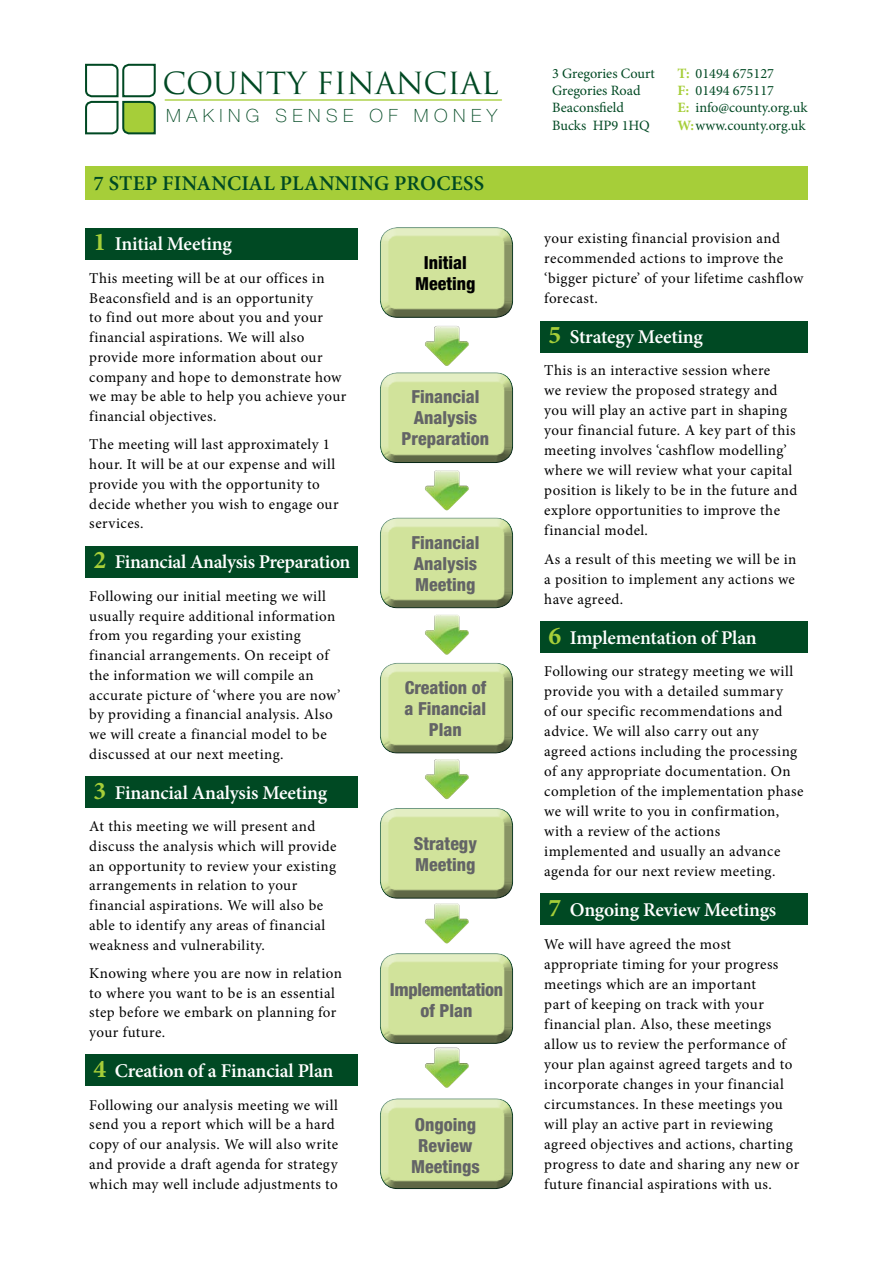
<style>
.page{position:relative;width:893px;height:1263px;background:#fff}
.page>*{position:absolute;margin:0;border:0;box-sizing:border-box;transform-origin:0 0}
.t1{font:29.7px "Trajan Pro";color:#004923}
.t2{font:600 21px "Minion Pro";letter-spacing:.01em;color:#004923}
.t3{font:600 19.5px "Minion Pro";letter-spacing:-.015em;color:#fff}
.t4{font:100 18.3px "Helvetica Neue";letter-spacing:.3em;color:#004923}
.t5{font:800 condensed 18px/21px "Helvetica Neue";color:#636466;text-align:center}
.t6{font:800 condensed 18px/21px "Helvetica Neue";letter-spacing:-.02em;color:#636466;text-align:center}
.t7{font:800 condensed 18px/21px "Helvetica Neue";color:#000;text-align:center}
.t8{font:15px/20px "Minion Pro";letter-spacing:.03em;color:#000}
.t9{font:14.25px/17.1px "Minion Pro";color:#004923}
.s1{font-weight:700;font-size:25.5px;color:#a6ce39}
.s2{font-weight:700;color:#a6ce39}
</style>
<div class="page">
<svg style="left:85px;top:63px;width:71px;height:72px"></svg>
<hr style="left:165px;top:99px;width:336px;height:2px;background:#a6ce39">
<div style="left:85px;top:228px;width:272px;height:32px;background:#004923"></div>
<div style="left:85px;top:546px;width:272px;height:32px;background:#004923"></div>
<div style="left:85px;top:776px;width:272px;height:32px;background:#004923"></div>
<div style="left:85px;top:1053px;width:272px;height:32px;background:#004923"></div>
<div style="left:540px;top:321px;width:268px;height:32px;background:#004923"></div>
<div style="left:540px;top:621px;width:268px;height:32px;background:#004923"></div>
<div style="left:540px;top:893px;width:268px;height:32px;background:#004923"></div>
<div style="left:370px;top:227px;width:153px;height:93px;background:#000;opacity:.75"></div>
<div style="left:370px;top:372px;width:153px;height:93px;background:#000;opacity:.75"></div>
<div style="left:370px;top:517px;width:153px;height:93px;background:#000;opacity:.75"></div>
<div style="left:370px;top:808px;width:153px;height:93px;background:#000;opacity:.75"></div>
<div style="left:370px;top:663px;width:153px;height:92px;background:#000;opacity:.75"></div>
<div style="left:370px;top:953px;width:153px;height:93px;background:#000;opacity:.75"></div>
<div style="left:370px;top:1098px;width:153px;height:93px;background:#000;opacity:.75"></div>
<img style="left:425px;top:326px;width:44px;height:40px">
<img style="left:425px;top:470px;width:44px;height:41px">
<img style="left:425px;top:615px;width:44px;height:40px">
<img style="left:425px;top:759px;width:44px;height:40px">
<img style="left:425px;top:903px;width:44px;height:41px">
<img style="left:425px;top:1048px;width:44px;height:40px">
<div style="left:85px;top:166px;width:723px;height:33px;background:#a6ce39"></div>
<h1 class="t1" style="left:162px;top:64px;width:338px">COUNTY FINANCIAL</h1>
<p class="t4" style="left:166px;top:105px;width:333px">MAKING SENSE OF MONEY</p>
<h2 class="t2" style="left:94px;top:169px;width:392px">7 STEP FINANCIAL PLANNING PROCESS</h2>
<h3 class="t3" style="left:94px;top:231px;width:140px"><span class="s1">1</span> Initial Meeting</h3>
<p class="t8" style="left:89px;top:268px;width:259px">This meeting will be at our offices in Beaconsfield and is an opportunity<br>to find out more about you and your financial aspirations. We will also provide more information about our company and hope to demonstrate how we may be able to help you achieve your financial objectives.</p>
<p class="t8" style="left:89px;top:435px;width:251px">The meeting will last approximately 1 hour. It will be at our expense and will provide you with the opportunity to decide whether you wish to engage our services.</p>
<h3 class="t3" style="left:94px;top:548px;width:258px"><span class="s1">2</span> Financial Analysis Preparation</h3>
<p class="t8" style="left:89px;top:586px;width:253px">Following our initial meeting we will usually require additional information from you regarding your existing financial arrangements. On receipt of the information we will compile an accurate picture of ‘where you are now’ by providing a financial analysis. Also we will create a financial model to be discussed at our next meeting.</p>
<h3 class="t3" style="left:94px;top:779px;width:235px"><span class="s1">3</span> Financial Analysis Meeting</h3>
<p class="t8" style="left:89px;top:816px;width:249px">At this meeting we will present and discuss the analysis which will provide an opportunity to review your existing arrangements in relation to your financial aspirations. We will also be able to identify any areas of financial weakness and vulnerability.</p>
<p class="t8" style="left:89px;top:963px;width:254px">Knowing where you are now in relation to where you want to be is an essential step before we embark on planning for your future.</p>
<h3 class="t3" style="left:94px;top:1057px;width:241px"><span class="s1">4</span> Creation of a Financial Plan</h3>
<p class="t8" style="left:89px;top:1095px;width:250px">Following our analysis meeting we will send you a report which will be a hard copy of our analysis. We will also write and provide a draft agenda for strategy which may well include adjustments to</p>
<p class="t7" style="left:415px;top:251px;width:62px">Initial<br>Meeting</p>
<p class="t5" style="left:402px;top:386px;width:89px">Financial<br>Analysis<br>Preparation</p>
<p class="t5" style="left:411px;top:532px;width:70px;text-align:left">Financial<br>Analysis<br>Meeting</p>
<p class="t5" style="left:405px;top:677px;width:83px">Creation of a Financial<br>Plan</p>
<p class="t5" style="left:414px;top:833px;width:65px;text-align:left">Strategy<br>Meeting</p>
<p class="t6" style="left:390px;top:978px;width:115px">Implementation of Plan</p>
<p class="t5" style="left:411px;top:1113px;width:70px">Ongoing<br>Review<br>Meetings</p>
<p class="t9" style="left:552px;top:65px;width:104px">3 Gregories Court<br>Gregories Road<br>Beaconsfield<br>Bucks HP9 1HQ</p>
<p class="t9" style="left:677px;top:65px;width:132px"><span class="s2">T:</span> 01494 675127<br><span class="s2">F:</span> 01494 675117<br><span class="s2">E:</span> info@county.org.uk<br><span class="s2">W:</span>www.county.org.uk</p>
<p class="t8" style="left:544px;top:228px;width:261px">your existing financial provision and recommended actions to improve the ‘bigger picture’ of your lifetime cashflow forecast.</p>
<h3 class="t3" style="left:549px;top:323px;width:156px"><span class="s1">5</span> Strategy Meeting</h3>
<p class="t8" style="left:544px;top:361px;width:255px">This is an interactive session where<br>we review the proposed strategy and you will play an active part in shaping your financial future. A key part of this meeting involves ‘cashflow modelling’ where we will review what your capital position is likely to be in the future and explore opportunities to improve the financial model.</p>
<p class="t8" style="left:544px;top:549px;width:254px;text-align:justify">As a result of this meeting we will be in a position to implement any actions we have agreed.</p>
<h3 class="t3" style="left:549px;top:624px;width:210px"><span class="s1">6</span> Implementation of Plan</h3>
<p class="t8" style="left:544px;top:662px;width:261px">Following our strategy meeting we will provide you with a detailed summary<br>of our specific recommendations and advice. We will also carry out any agreed actions including the processing of any appropriate documentation. On completion of the implementation phase we will write to you in confirmation, with a review of the actions implemented and usually an advance agenda for our next review meeting.</p>
<h3 class="t3" style="left:549px;top:896px;width:229px"><span class="s1">7</span> Ongoing Review Meetings</h3>
<p class="t8" style="left:544px;top:934px;width:256px">We will have agreed the most appropriate timing for your progress meetings which are an important<br>part of keeping on track with your financial plan. Also, these meetings allow us to review the performance of your plan against agreed targets and to incorporate changes in your financial circumstances. In these meetings you will play an active part in reviewing agreed objectives and actions, charting progress to date and sharing any new or future financial aspirations with us.</p>
</div>
